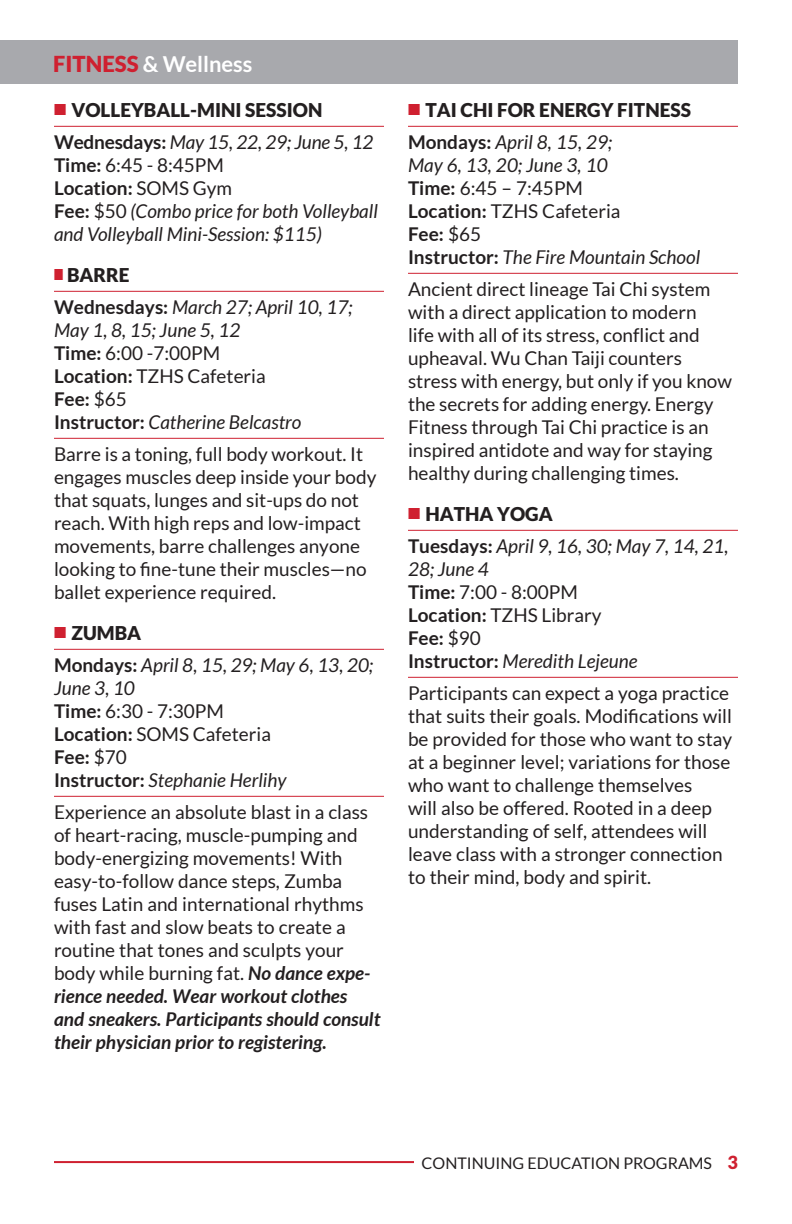
<style>
.page{position:relative;width:792px;height:1224px;background:#fff}
.page>*{position:absolute;margin:0;border:0;box-sizing:border-box;transform-origin:0 0}
.t1{font:700 22px "Lato";color:#fff}
.t2{font:19px/23px "Lato";color:#231f20}
.t3{font:italic 19px/23px "Lato";color:#231f20}
.t4{font:700 19px/23px "Lato";color:#231f20}
.t5{font:900 19px/32px "Lato";color:#231f20}
.t6{font:16px "Lato";color:#231f20}
.s1{font-weight:900;color:#cf2030}
.s2{color:#cf2030}
.s3{font-weight:700}
.s4{font-weight:400;font-style:italic}
.s5{font-weight:700;font-style:normal}
.s6{font-style:normal}
.s7{font-weight:900;font-style:normal}
.s8{font-weight:400}
.s9{font-weight:700;font-style:italic}
.s10{font-weight:900;font-size:18px;color:#cf2030}
</style>
<div class="page">
<div style="left:0;top:40px;width:738px;height:44px;background:#a8a9ad"></div>
<hr style="left:54px;top:1161px;width:360px;height:2px;background:#cf2030">
<hr style="left:54px;top:126px;width:330px;height:1px;background:#cf2030">
<hr style="left:54px;top:291px;width:330px;height:1px;background:#cf2030">
<hr style="left:54px;top:438px;width:330px;height:1px;background:#cf2030">
<hr style="left:54px;top:649px;width:330px;height:1px;background:#cf2030">
<hr style="left:54px;top:796px;width:330px;height:1px;background:#cf2030">
<hr style="left:408px;top:126px;width:330px;height:1px;background:#cf2030">
<hr style="left:408px;top:273px;width:330px;height:1px;background:#cf2030">
<hr style="left:408px;top:530px;width:330px;height:1px;background:#cf2030">
<hr style="left:408px;top:677px;width:330px;height:1px;background:#cf2030">
<p class="t1" style="left:53px;top:51px;width:201px"><span class="s1">FITNESS</span> &amp; Wellness</p>
<p class="t5" style="left:54px;top:93px;width:321px"><span class="s2">■</span> VOLLEYBALL-MINI SESSION<br><span class="s3">Wednesdays:</span> <span class="s4">May 15, 22, 29; June 5, 12</span></p>
<p class="t3" style="left:54px;top:154px;width:325px"><span class="s5">Time:</span> <span class="s6">6:45 - 8:45PM<br></span><span class="s5">Location:</span> <span class="s6">SOMS Gym<br></span><span class="s5">Fee:</span> <span class="s6">$50</span> (Combo price for both Volleyball and Volleyball Mini-Session: $115)</p>
<p class="t3" style="left:54px;top:259px;width:300px;line-height:32px"><span class="s2">■</span> <span class="s7">BARRE<br></span><span class="s5">Wednesdays:</span> March 27; April 10, 17;</p>
<p class="t3" style="left:54px;top:319px;width:249px">May 1, 8, 15; June 5, 12<br><span class="s5">Time:</span> <span class="s6">6:00 -7:00PM<br></span><span class="s5">Location:</span> <span class="s6">TZHS Cafeteria<br></span><span class="s5">Fee:</span> <span class="s6">$65<br></span><span class="s5">Instructor:</span> Catherine Belcastro</p>
<p class="t2" style="left:54px;top:442px;width:324px">Barre is a toning, full body workout. It engages muscles deep inside your body that squats, lunges and sit-ups do not reach. With high reps and low-impact movements, barre challenges anyone looking to fine-tune their muscles—no ballet experience required.</p>
<p class="t3" style="left:54px;top:617px;width:321px;line-height:32px"><span class="s2">■</span> <span class="s7">ZUMBA<br></span><span class="s5">Mondays:</span> April 8, 15, 29; May 6, 13, 20;</p>
<p class="t4" style="left:54px;top:676px;width:234px"><span class="s4">June 3, 10<br></span>Time: <span class="s8">6:30 - 7:30PM<br></span>Location: <span class="s8">SOMS Cafeteria<br></span>Fee: <span class="s8">$70<br></span>Instructor: <span class="s4">Stephanie Herlihy</span></p>
<p class="t2" style="left:54px;top:800px;width:328px">Experience an absolute blast in a class of heart-racing, muscle-pumping and body-energizing movements! With easy-to-follow dance steps, Zumba fuses Latin and international rhythms with fast and slow beats to create a routine that tones and sculpts your body while burning fat. <span class="s9">No dance expe&shy;rience needed. Wear workout clothes and sneakers. Participants should consult their physician prior to registering.</span></p>
<p class="t5" style="left:408px;top:93px;width:285px"><span class="s2">■</span> TAI CHI FOR ENERGY FITNESS<br><span class="s3">Mondays:</span> <span class="s4">April 8, 15, 29;</span></p>
<p class="t3" style="left:408px;top:154px;width:294px">May 6, 13, 20; June 3, 10<br><span class="s5">Time:</span> <span class="s6">6:45 – 7:45PM<br></span><span class="s5">Location:</span> <span class="s6">TZHS Cafeteria<br></span><span class="s5">Fee:</span> <span class="s6">$65<br></span><span class="s5">Instructor:</span> The Fire Mountain School</p>
<p class="t2" style="left:408px;top:277px;width:326px">Ancient direct lineage Tai Chi system with a direct application to modern<br>life with all of its stress, conflict and upheaval. Wu Chan Taiji counters stress with energy, but only if you know the secrets for adding energy. Energy Fitness through Tai Chi practice is an inspired antidote and way for staying healthy during challenging times.</p>
<p class="t3" style="left:408px;top:498px;width:322px;line-height:32px"><span class="s2">■</span> <span class="s7">HATHA YOGA<br></span><span class="s5">Tuesdays:</span> April 9, 16, 30; May 7, 14, 21,</p>
<p class="t4" style="left:408px;top:557px;width:231px"><span class="s4">28; June 4<br></span>Time: <span class="s8">7:00 - 8:00PM<br></span>Location: <span class="s8">TZHS Library<br></span>Fee: <span class="s8">$90<br></span>Instructor: <span class="s4">Meredith Lejeune</span></p>
<p class="t2" style="left:408px;top:681px;width:326px">Participants can expect a yoga practice that suits their goals. Modifications will be provided for those who want to stay at a beginner level; variations for those who want to challenge themselves<br>will also be offered. Rooted in a deep understanding of self, attendees will leave class with a stronger connection to their mind, body and spirit.</p>
<p class="t6" style="left:422px;top:1154px;width:318px">CONTINUING EDUCATION PROGRAMS <span class="s10">3</span></p>
</div>
